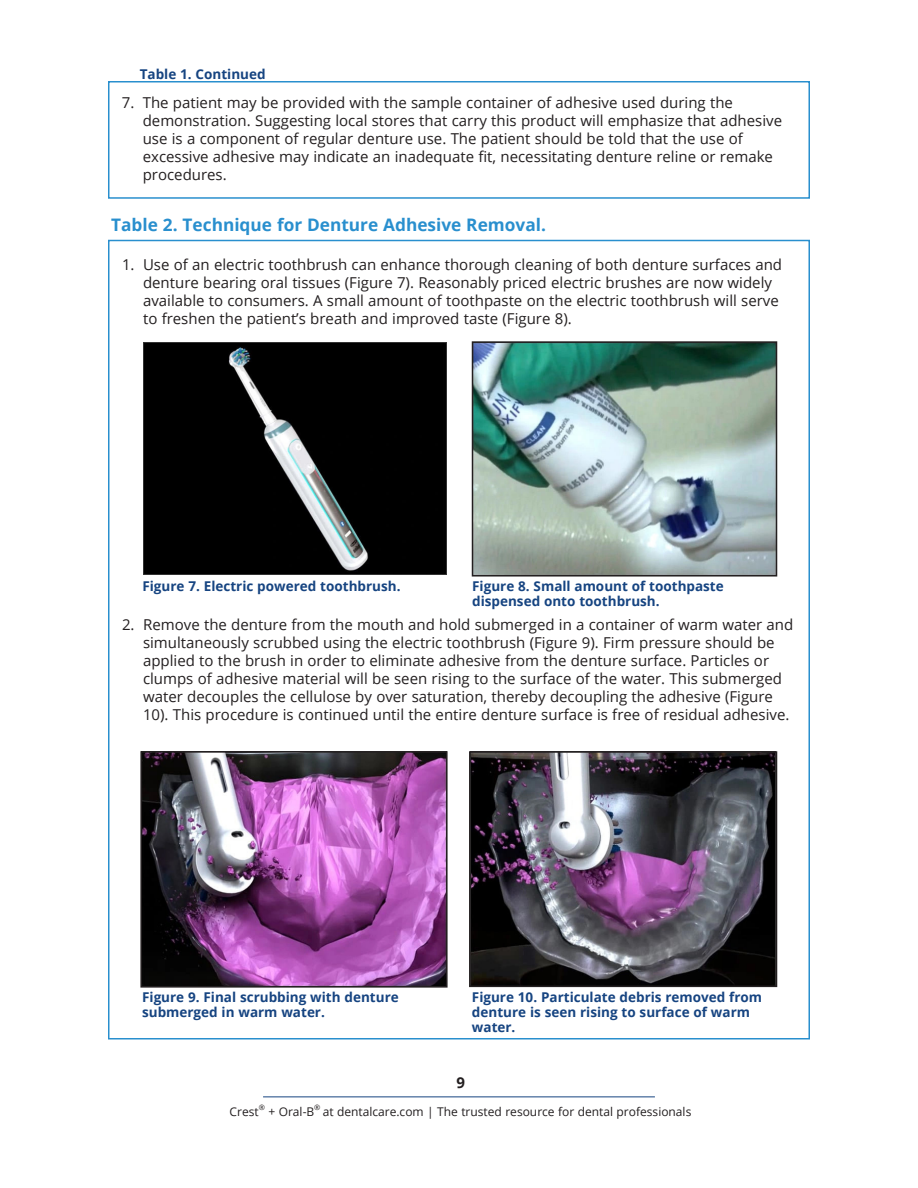
<style>
.page{position:relative;width:918px;height:1188px;background:#fff}
.page>*{position:absolute;margin:0;border:0;box-sizing:border-box;transform-origin:0 0}
.Table_header{font:700 17.25px "Open Sans";color:#298fce}
.bullets{font:15px/18px "Open Sans";color:#231f20}
.t1{font:700 15px "Open Sans";color:#231f20}
.Table_header-2{font:700 13.5px/15px "Open Sans";color:#164481}
.t2{font:12px "Open Sans";color:#231f20}
.t3{font:7.5px "Open Sans";color:#231f20}
</style>
<div class="page">
<hr style="left:263px;top:1096px;width:392px;height:1px;background:#164481">
<div style="left:108px;top:81px;width:702px;height:118px;border:2px solid #298fce"></div>
<img style="left:144px;top:342px;width:302px;height:233px">
<img style="left:475px;top:344px;width:299px;height:230px">
<div style="left:472px;top:341px;width:305px;height:236px;border:2px solid #231f20"></div>
<img style="left:143px;top:754px;width:302px;height:231px">
<div style="left:140px;top:751px;width:308px;height:237px;border:2px solid #231f20"></div>
<img style="left:472px;top:754px;width:302px;height:230px">
<div style="left:469px;top:751px;width:308px;height:236px;border:2px solid #231f20"></div>
<p class="Table_header-2" style="left:140px;top:66px;width:127px">Table 1. Continued</p>
<p class="bullets" style="left:143px;top:93px;width:641px;text-indent:-21px">7. The patient may be provided with the sample container of adhesive used during the demonstration. Suggesting local stores that carry this product will emphasize that adhesive use is a component of regular denture use. The patient should be told that the use of excessive adhesive may indicate an inadequate fit, necessitating denture reline or remake procedures.</p>
<p class="Table_header" style="left:111px;top:213px;width:436px">Table 2. Technique for Denture Adhesive Removal.</p>
<p class="bullets" style="left:143px;top:255px;width:641px;text-indent:-21px">1. Use of an electric toothbrush can enhance thorough cleaning of both denture surfaces and denture bearing oral tissues (Figure 7). Reasonably priced electric brushes are now widely available to consumers. A small amount of toothpaste on the electric toothbrush will serve to freshen the patient’s breath and improved taste (Figure 8).</p>
<p class="Table_header-2" style="left:142px;top:579px;width:260px">Figure 7. Electric powered toothbrush.</p>
<p class="Table_header-2" style="left:472px;top:579px;width:253px">Figure 8. Small amount of toothpaste dispensed onto toothbrush.</p>
<p class="bullets" style="left:143px;top:615px;width:652px;text-indent:-21px">2. Remove the denture from the mouth and hold submerged in a container of warm water and simultaneously scrubbed using the electric toothbrush (Figure 9). Firm pressure should be applied to the brush in order to eliminate adhesive from the denture surface. Particles or clumps of adhesive material will be seen rising to the surface of the water. This submerged water decouples the cellulose by over saturation, thereby decoupling the adhesive (Figure 10). This procedure is continued until the entire denture surface is free of residual adhesive.</p>
<p class="Table_header-2" style="left:142px;top:989px;width:258px">Figure 9. Final scrubbing with denture submerged in warm water.</p>
<p class="Table_header-2" style="left:472px;top:989px;width:292px">Figure 10. Particulate debris removed from denture is seen rising to surface of warm water.</p>
<p class="t1" style="left:456px;top:1072px;width:10px">9</p>
<p class="t2" style="left:230px;top:1103px;width:31px">Crest</p>
<p class="t3" style="left:259px;top:1102px;width:8px">®</p>
<p class="t2" style="left:268px;top:1103px;width:47px">+ Oral-B</p>
<p class="t3" style="left:314px;top:1102px;width:8px">®</p>
<p class="t2" style="left:323px;top:1103px;width:370px">at dentalcare.com | The trusted resource for dental professionals</p>
</div>
